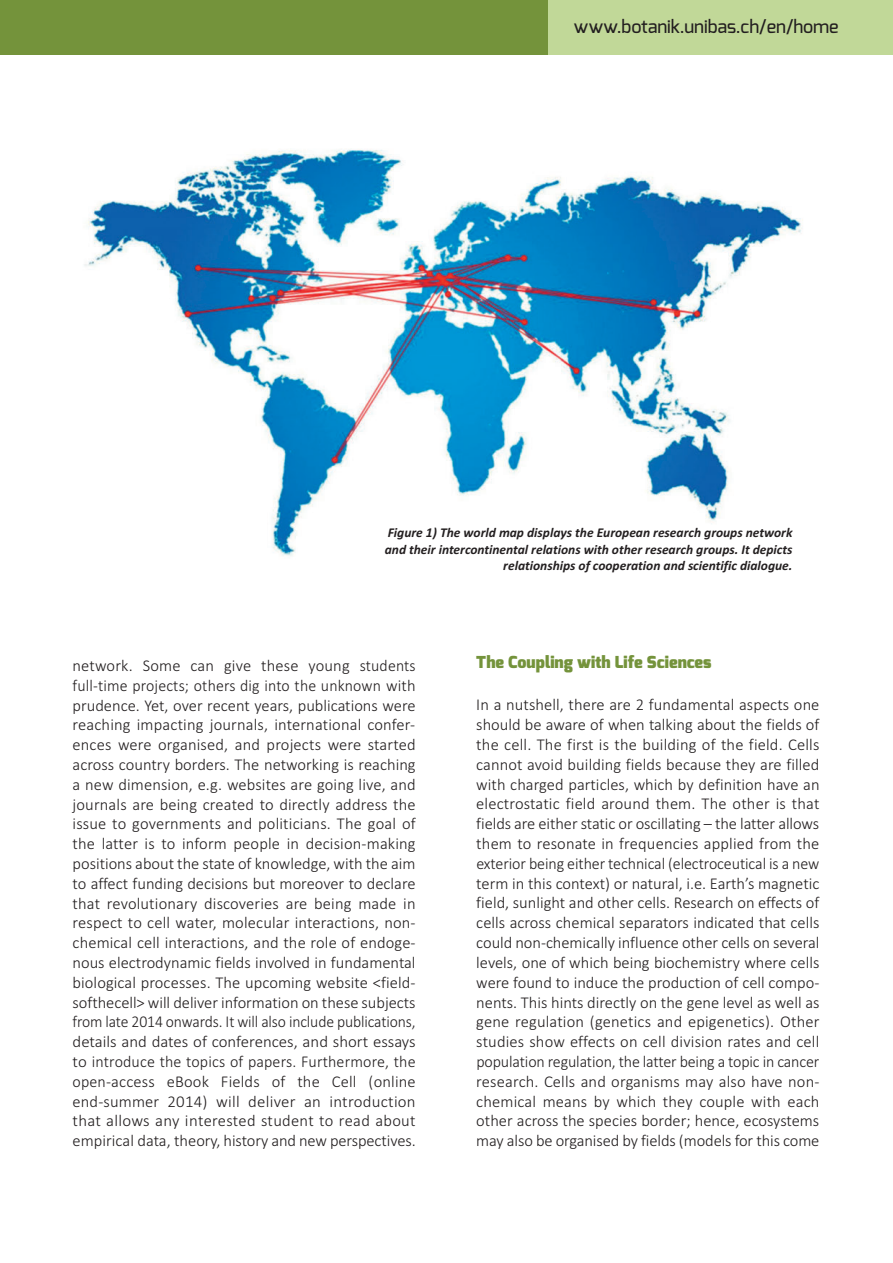
<style>
.page{position:relative;width:893px;height:1263px;background:#fff}
.page>*{position:absolute;margin:0;border:0;box-sizing:border-box;transform-origin:0 0}
.t1{font:500 18px "Exo";color:#231f20}
.t2{font:300 16.5px/19.8px "Calibri";letter-spacing:-.005em;color:#231f20;text-align:justify}
.t3{font:900 16.5px "Exo";color:#74933b}
.t4{font:italic 700 13.5px/16.2px "Calibri";color:#231f20;text-align:right}
</style>
<div class="page">
<div style="left:0;top:0;width:893px;height:55px;background:#74933b"></div>
<div style="left:549px;top:0;width:344px;height:55px;background:#c1d898"></div>
<img style="left:84px;top:149px;width:719px;height:407px">
<p class="t1" style="left:574px;top:19px;width:266px">www.botanik.unibas.ch/en/home</p>
<p class="t4" style="left:385px;top:525px;width:409px">Figure 1) The world map displays the European research groups network and their intercontinental relations with other research groups. It depicts relationships of cooperation and scientific dialogue.</p>
<p class="t2" style="left:73px;top:655px;width:345px">network. Some can give these young students full-time projects; others dig into the unknown with prudence. Yet, over recent years, publications were reaching impacting journals, international confer&shy;ences were organised, and projects were started across country borders. The networking is reaching a new dimension, e.g. websites are going live, and journals are being created to directly address the issue to governments and politicians. The goal of the latter is to inform people in decision-making positions about the state of knowledge, with the aim to affect funding decisions but moreover to declare that revolutionary discoveries are being made in respect to cell water, molecular interactions, non&shy;chemical cell interactions, and the role of endoge&shy;nous electrodynamic fields involved in fundamental biological processes. The upcoming website &lt;field&shy;softhecell&gt; will deliver information on these subjects from late 2014 onwards. It will also include publications, details and dates of conferences, and short essays to introduce the topics of papers. Furthermore, the open-access eBook Fields of the Cell (online end-summer 2014) will deliver an introduction that allows any interested student to read about empirical data, theory, history and new perspectives.</p>
<p class="t3" style="left:476px;top:653px;width:237px">The Coupling with Life Sciences</p>
<p class="t2" style="left:476px;top:695px;width:345px">In a nutshell, there are 2 fundamental aspects one should be aware of when talking about the fields of the cell. The first is the building of the field. Cells cannot avoid building fields because they are filled with charged particles, which by definition have an electrostatic field around them. The other is that fields are either static or oscillating – the latter allows them to resonate in frequencies applied from the exterior being either technical (electroceutical is a new term in this context) or natural, i.e. Earth’s magnetic field, sunlight and other cells. Research on effects of cells across chemical separators indicated that cells could non-chemically influence other cells on several levels, one of which being biochemistry where cells were found to induce the production of cell compo&shy;nents. This hints directly on the gene level as well as gene regulation (genetics and epigenetics). Other studies show effects on cell division rates and cell population regulation, the latter being a topic in cancer research. Cells and organisms may also have non&shy;chemical means by which they couple with each other across the species border; hence, ecosystems may also be organised by fields (models for this come</p>
</div>
